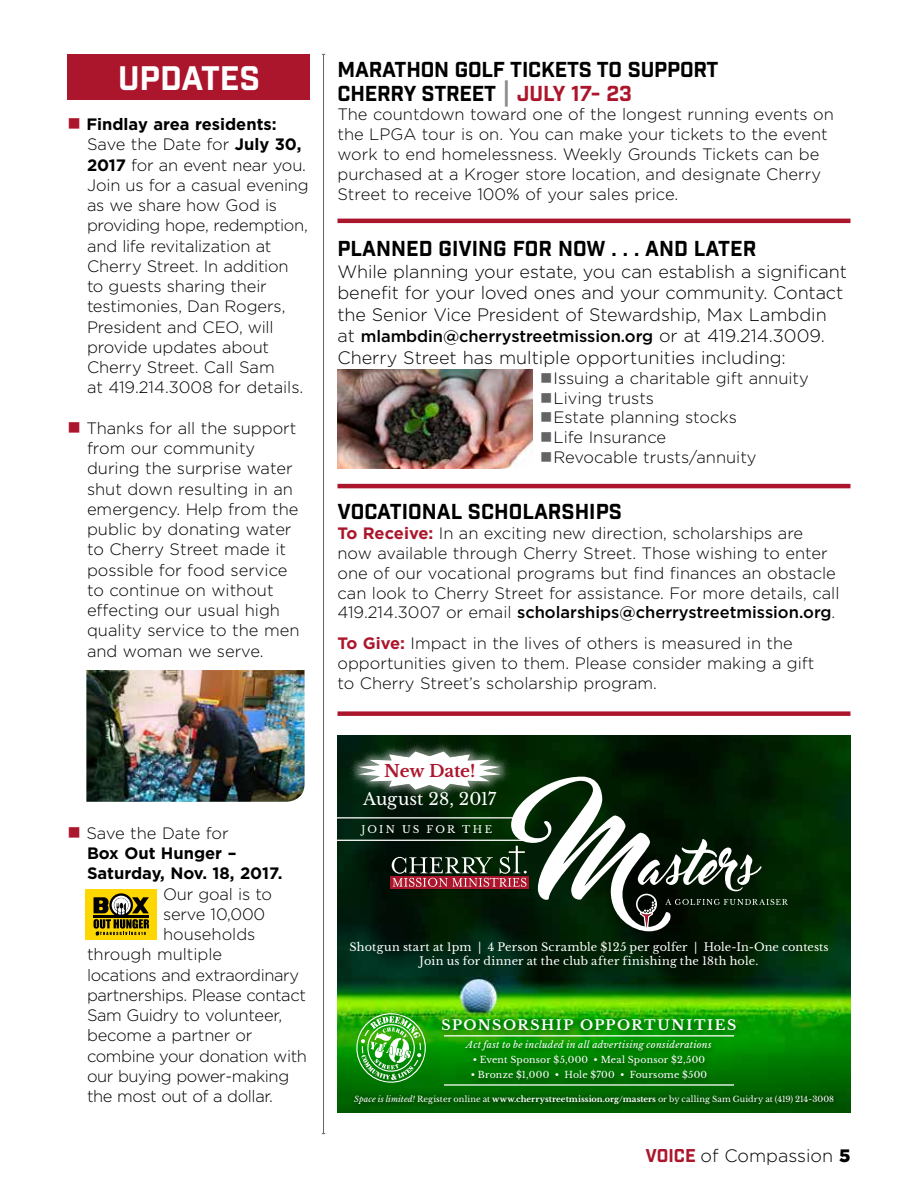
<style>
.page{position:relative;width:918px;height:1188px;background:#fff}
.page>*{position:absolute;margin:0;border:0;box-sizing:border-box;transform-origin:0 0}
.t1{font:33px "Industry Inc Base";letter-spacing:-.005em;color:#fff}
.t2{font:21px/23.4px "Industry Inc Base";letter-spacing:-.01em;color:#000}
.t3{font:300 18px/21.6px "Gotham";letter-spacing:-.005em;color:#000}
.t4{font:16.95px "Libre Baskerville";letter-spacing:-.005em;color:#fff}
.t5{font:700 16.95px "Libre Baskerville";letter-spacing:-.015em;color:#ac162c}
.t6{font:300 16.5px/20.2px "Gotham";color:#000}
.t7{font:300 16.5px "Gotham";letter-spacing:-.025em;color:#000}
.t8{font:500 16.5px "Gotham";letter-spacing:-.005em;color:#000}
.t9{font:700 16.5px/20.2px "Gotham";color:#000}
.t10{font:700 13.95px "Libre Baskerville";letter-spacing:.115em;color:#fff}
.t11{font:11.25px/14px "Libre Baskerville";letter-spacing:.015em;color:#fff;text-align:center}
.t12{font:10.2px "Libre Baskerville";letter-spacing:.21em;color:#fff}
.t13{font:9.3px "Libre Baskerville";letter-spacing:.02em;color:#fff}
.t14{font:italic 9.3px "Libre Baskerville";letter-spacing:.025em;color:#fff}
.t15{font:8.1px "Libre Baskerville";letter-spacing:.005em;color:#fff}
.s1{color:#ac162c}
.s2{font-weight:700}
.s3{font-weight:300}
.s4{font-size:26.25px;color:#8a8c8e}
.s5{font-weight:300;font-size:18px}
.s6{color:#636466}
.s7{font-weight:700;color:#ac162c}
.s8{font-weight:500}
.s9{font-style:italic}
.s10{font-family:"Industry Inc Base";font-weight:400;color:#ac162c}
.s11{font-weight:900}
</style>
<div class="page">
<div style="left:68px;top:54px;width:242px;height:45px;background:#ac162c"></div>
<img style="left:86px;top:670px;width:219px;height:132px">
<div style="left:85px;top:889px;width:72px;height:51px;background:#ffd700"></div>
<hr style="left:93px;top:915px;width:56px;height:2px;background:#000">
<svg style="left:109px;top:893px;width:24px;height:24px"></svg>
<svg style="left:94px;top:896px;width:55px;height:39px"></svg>
<hr style="left:338px;top:219px;width:512px;height:4px;background:#ac162c">
<hr style="left:338px;top:484px;width:512px;height:4px;background:#ac162c">
<div style="left:338px;top:711px;width:512px;height:5px;background:#ac162c"></div>
<img style="left:338px;top:370px;width:195px;height:99px">
<img style="left:338px;top:735px;width:512px;height:378px">
<div style="left:438px;top:1017px;width:304px;height:71px;background:#000;opacity:.45"></div>
<hr style="left:315px;top:817px;width:200px;height:1px;background:#fff">
<hr style="left:444px;top:1035px;width:290px;height:1px;background:#fff">
<hr style="left:444px;top:1084px;width:290px;height:2px;background:#fff">
<hr style="left:312px;top:840px;width:224px;height:1px;background:#fff">
<div style="left:350px;top:1091px;width:490px;height:20px;background:#000;opacity:.75"></div>
<svg style="left:355px;top:1012px;width:72px;height:72px;background:#51b146"></svg>
<div style="left:349px;top:742px;width:162px;height:57px;background:#fff;opacity:.51"></div>
<svg style="left:358px;top:751px;width:430px;height:180px;background:#283a27"></svg>
<div style="left:357px;top:749px;width:145px;height:42px;background:#fff;opacity:.48"></div>
<hr style="left:323px;top:54px;width:1px;height:1080px;background:#636466">
<h1 class="t1" style="left:118px;top:58px;width:143px">UPDATES</h1>
<p class="t6" style="left:87px;top:114px;width:223px;text-indent:-20px"><span class="s1">■</span> <span class="s2">Findlay area residents:<br></span>Save the Date for <span class="s2">July 30,<br>2017</span> for an event near you.<br>Join us for a casual evening as we share how God is providing hope, redemption, and life revitalization at<br>Cherry Street. In addition to guests sharing their testimonies, Dan Rogers,<br>President and CEO, will provide updates about<br>Cherry Street. Call Sam<br>at 419.214.3008 for details.</p>
<p class="t6" style="left:87px;top:417px;width:214px;text-indent:-20px"><span class="s1">■</span> Thanks for all the support from our community during the surprise water shut down resulting in an emergency. Help from the public by donating water to Cherry Street made it possible for food service to continue on without effecting our usual high quality service to the men and woman we serve.</p>
<p class="t9" style="left:87px;top:823px;width:197px;text-indent:-20px"><span class="s1">■</span> <span class="s3">Save the Date for<br></span>Box Out Hunger –<br>Saturday, Nov. 18, 2017.</p>
<p class="t6" style="left:163px;top:883px;width:111px">Our goal is to</p>
<p class="t6" style="left:163px;top:903px;width:104px">serve 10,000</p>
<p class="t6" style="left:163px;top:924px;width:94px">households</p>
<p class="t6" style="left:87px;top:944px;width:137px">through multiple</p>
<p class="t7" style="left:87px;top:964px;width:214px">locations and extraordinary</p>
<p class="t7" style="left:87px;top:984px;width:220px">partnerships. Please contact</p>
<p class="t7" style="left:87px;top:1005px;width:197px">Sam Guidry to volunteer,</p>
<p class="t6" style="left:87px;top:1025px;width:167px">become a partner or</p>
<p class="t7" style="left:87px;top:1045px;width:222px">combine your donation with</p>
<p class="t7" style="left:87px;top:1065px;width:204px">our buying power-making</p>
<p class="t7" style="left:87px;top:1086px;width:187px">the most out of a dollar.</p>
<p class="t2" style="left:338px;top:59px;width:383px">MARATHON GOLF TICKETS TO SUPPORT<br>CHERRY STREET <span class="s4">|</span> <span class="s1">JULY 17- 23</span></p>
<p class="t6" style="left:338px;top:104px;width:498px;line-height:19.8px">The countdown toward one of the longest running events on the LPGA tour is on. You can make your tickets to the event work to end homelessness. Weekly Grounds Tickets can be purchased at a Kroger store location, and designate Cherry Street to receive 100% of your sales price.</p>
<p class="t2" style="left:338px;top:238px;width:420px">PLANNED GIVING FOR NOW . . . AND LATER</p>
<p class="t3" style="left:338px;top:260px;width:511px">While planning your estate, you can establish a significant benefit for your loved ones and your community. Contact the Senior Vice President of Stewardship, Max Lambdin</p>
<p class="t8" style="left:338px;top:326px;width:489px"><span class="s5">at</span> mlambdin@cherrystreetmission.org <span class="s5">or at 419.214.3009.</span></p>
<p class="t3" style="left:337px;top:346px;width:450px">Cherry Street has multiple opportunities including:</p>
<p class="t6" style="left:540px;top:367px;width:270px"><span class="s6">■</span>Issuing a charitable gift annuity</p>
<p class="t6" style="left:540px;top:387px;width:115px"><span class="s6">■</span>Living trusts</p>
<p class="t6" style="left:540px;top:407px;width:198px"><span class="s6">■</span>Estate planning stocks</p>
<p class="t6" style="left:540px;top:427px;width:127px"><span class="s6">■</span>Life Insurance</p>
<p class="t6" style="left:540px;top:447px;width:218px"><span class="s6">■</span>Revocable trusts/annuity</p>
<p class="t2" style="left:338px;top:501px;width:286px">VOCATIONAL SCHOLARSHIPS</p>
<p class="t6" style="left:338px;top:523px;width:503px;line-height:19.8px"><span class="s7">To Receive:</span> In an exciting new direction, scholarships are now available through Cherry Street. Those wishing to enter one of our vocational programs but find finances an obstacle can look to Cherry Street for assistance. For more details, call 419.214.3007 or email <span class="s8">scholarships@cherrystreetmission.org</span>.</p>
<p class="t6" style="left:338px;top:633px;width:479px;line-height:19.8px"><span class="s7">To Give:</span> Impact in the lives of others is measured in the opportunities given to them. Please consider making a gift to Cherry Street’s scholarship program.</p>
<p class="t5" style="left:384px;top:761px;width:93px">New Date!</p>
<p class="t4" style="left:363px;top:789px;width:135px">August 28, 2017</p>
<p class="t12" style="left:362px;top:823px;width:132px">JOIN US FOR THE</p>
<p class="t11" style="left:350px;top:940px;width:480px">Shotgun start at 1pm | 4 Person Scramble $125 per golfer | Hole-In-One contests<br>Join us for dinner at the club after finishing the 18th hole.</p>
<p class="t10" style="left:442px;top:1017px;width:296px">SPONSORSHIP OPPORTUNITIES</p>
<p class="t14" style="left:466px;top:1039px;width:247px">Act fast to be included in all advertising considerations</p>
<p class="t13" style="left:473px;top:1054px;width:234px">• Event Sponsor $5,000 • Meal Sponsor $2,500</p>
<p class="t13" style="left:471px;top:1069px;width:238px">• Bronze $1,000 • Hole $700 • Foursome $500</p>
<p class="t15" style="left:354px;top:1094px;width:481px"><span class="s9">Space is limited!</span> Register online at <span class="s2">www.cherrystreetmission.org/masters</span> or by calling Sam Guidry at (419) 214-3008</p>
<p class="t3" style="left:646px;top:1145px;width:206px"><span class="s10">VOICE</span> of Compassion <span class="s11">5</span></p>
</div>
